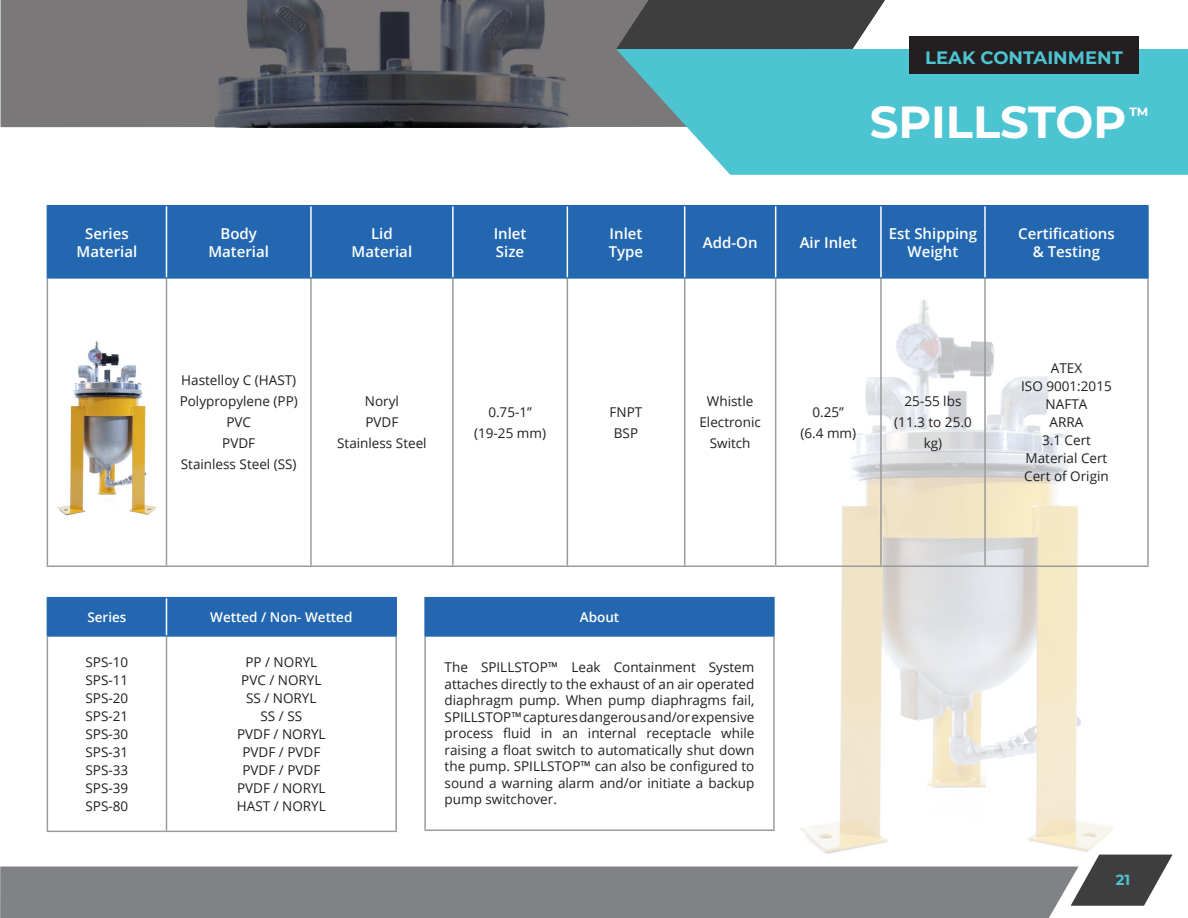
<style>
.page{position:relative;width:1188px;height:918px;background:#fff}
.page>*{position:absolute;margin:0;border:0;box-sizing:border-box;transform-origin:0 0}
.t1{font:700 45px "Montserrat";color:#fff}
.t2{font:700 18px "Montserrat";color:#4dc4d1}
.t3{font:600 15px/18px "Open Sans";color:#fff;text-align:center}
.t4{font:700 14.7px "Montserrat";color:#4dc4d1}
.t5{font:13.5px/18px "Open Sans";color:#231f20;text-align:center}
.t6{font:600 13.5px "Open Sans";color:#fff}
.t7{font:700 12px "Montserrat";color:#fff}
</style>
<div class="page">
<img style="left:714px;top:279px;width:459px;height:588px">
<hr style="left:0;top:0;width:1px;height:127px;background:#231f20">
<hr style="left:0;top:867px;width:1px;height:51px;background:#808285">
<div style="left:1px;top:867px;width:1070px;height:51px;background:#808285"></div>
<svg style="left:1071px;top:855px;width:102px;height:51px"></svg>
<div style="left:48px;top:206px;width:1099px;height:71px;background:#2367b0"></div>
<hr style="left:47px;top:279px;width:1px;height:287px;background:#9a9b9b">
<hr style="left:166px;top:279px;width:1px;height:287px;background:#9a9b9b">
<hr style="left:310px;top:279px;width:2px;height:287px;background:#9a9b9b">
<hr style="left:452px;top:279px;width:2px;height:287px;background:#9a9b9b">
<hr style="left:567px;top:279px;width:1px;height:287px;background:#9a9b9b">
<hr style="left:684px;top:279px;width:1px;height:287px;background:#9a9b9b">
<hr style="left:775px;top:279px;width:1px;height:287px;background:#9a9b9b">
<hr style="left:880px;top:279px;width:2px;height:287px;background:#9a9b9b">
<hr style="left:984px;top:279px;width:2px;height:287px;background:#9a9b9b">
<hr style="left:1147px;top:279px;width:2px;height:287px;background:#9a9b9b">
<hr style="left:47px;top:565px;width:729px;height:2px;background:#9a9b9b">
<hr style="left:776px;top:565px;width:209px;height:2px;background:#9a9b9b">
<hr style="left:985px;top:565px;width:164px;height:2px;background:#9a9b9b">
<hr style="left:47px;top:205px;width:120px;height:1px;background:#2367b0">
<hr style="left:47px;top:206px;width:1px;height:71px;background:#2367b0">
<hr style="left:166px;top:205px;width:610px;height:1px;background:#2367b0">
<hr style="left:776px;top:205px;width:209px;height:1px;background:#2367b0">
<hr style="left:985px;top:205px;width:164px;height:1px;background:#2367b0">
<hr style="left:1147px;top:206px;width:2px;height:71px;background:#2367b0">
<hr style="left:47px;top:277px;width:729px;height:2px;background:#2367b0">
<hr style="left:776px;top:277px;width:209px;height:2px;background:#2367b0">
<hr style="left:985px;top:277px;width:164px;height:2px;background:#2367b0">
<hr style="left:166px;top:206px;width:1px;height:71px;background:#fff">
<hr style="left:310px;top:206px;width:2px;height:71px;background:#fff">
<hr style="left:452px;top:206px;width:2px;height:71px;background:#fff">
<hr style="left:567px;top:206px;width:1px;height:71px;background:#fff">
<hr style="left:684px;top:206px;width:1px;height:71px;background:#fff">
<hr style="left:775px;top:206px;width:1px;height:71px;background:#fff">
<hr style="left:880px;top:206px;width:2px;height:71px;background:#fff">
<hr style="left:984px;top:206px;width:2px;height:71px;background:#fff">
<svg style="left:1px;top:0;width:615px;height:127px;background:#646468"></svg>
<svg style="left:616px;top:0;width:269px;height:49px;background:#4d4d4e"></svg>
<svg style="left:616px;top:49px;width:572px;height:126px;background:#5bc4d0"></svg>
<div style="left:910px;top:36px;width:229px;height:38px;background:#231f20"></div>
<div style="left:48px;top:598px;width:347px;height:37px;background:#2367b0"></div>
<hr style="left:47px;top:637px;width:1px;height:194px;background:#9a9b9b">
<hr style="left:166px;top:637px;width:1px;height:194px;background:#9a9b9b">
<hr style="left:395px;top:637px;width:2px;height:194px;background:#9a9b9b">
<hr style="left:47px;top:831px;width:350px;height:1px;background:#9a9b9b">
<hr style="left:47px;top:597px;width:120px;height:1px;background:#2367b0">
<hr style="left:47px;top:598px;width:1px;height:37px;background:#2367b0">
<hr style="left:166px;top:597px;width:231px;height:1px;background:#2367b0">
<hr style="left:395px;top:598px;width:2px;height:37px;background:#2367b0">
<hr style="left:47px;top:635px;width:350px;height:2px;background:#2367b0">
<hr style="left:166px;top:598px;width:1px;height:37px;background:#fff">
<div style="left:425px;top:598px;width:349px;height:38px;background:#2367b0"></div>
<hr style="left:424px;top:637px;width:2px;height:193px;background:#9a9b9b">
<hr style="left:773px;top:637px;width:2px;height:193px;background:#9a9b9b">
<hr style="left:424px;top:829px;width:351px;height:2px;background:#9a9b9b">
<hr style="left:424px;top:597px;width:351px;height:1px;background:#2367b0">
<hr style="left:424px;top:598px;width:2px;height:37px;background:#2367b0">
<hr style="left:773px;top:598px;width:2px;height:37px;background:#2367b0">
<hr style="left:424px;top:635px;width:351px;height:2px;background:#2367b0">
<img style="left:57px;top:341px;width:100px;height:175px">
<h2 class="t2" style="left:925px;top:49px;width:199px">LEAK CONTAINMENT</h2>
<h1 class="t1" style="left:870px;top:100px;width:258px">SPILLSTOP</h1>
<p class="t7" style="left:1130px;top:105px;width:20px">TM</p>
<p class="t3" style="left:77px;top:226px;width:62px">Series<br>Material</p>
<p class="t3" style="left:208px;top:226px;width:62px">Body<br>Material</p>
<p class="t3" style="left:352px;top:226px;width:62px">Lid<br>Material</p>
<p class="t3" style="left:494px;top:226px;width:34px;text-align:left">Inlet<br>Size</p>
<p class="t3" style="left:609px;top:226px;width:36px;text-align:left">Inlet<br>Type</p>
<p class="t3" style="left:703px;top:235px;width:56px">Add-On</p>
<p class="t3" style="left:800px;top:235px;width:59px">Air Inlet</p>
<p class="t3" style="left:889px;top:226px;width:90px">Est Shipping<br>Weight</p>
<p class="t3" style="left:1018px;top:224px;width:98px">Certifications &amp; Testing</p>
<p class="t5" style="left:180px;top:371px;width:120px;line-height:21px">Hastelloy C (HAST)<br>Polypropylene (PP)<br>PVC<br>PVDF<br>Stainless Steel (SS)</p>
<p class="t5" style="left:337px;top:392px;width:91px;line-height:21px">Noryl<br>PVDF<br>Stainless Steel</p>
<p class="t5" style="left:474px;top:403px;width:73px;line-height:21px">0.75-1” (19-25 mm)</p>
<p class="t5" style="left:610px;top:403px;width:34px;line-height:21px">FNPT<br>BSP</p>
<p class="t5" style="left:699px;top:392px;width:63px;line-height:21px">Whistle<br>Electronic<br>Switch</p>
<p class="t5" style="left:800px;top:403px;width:57px;line-height:21px">0.25” (6.4 mm)</p>
<p class="t5" style="left:894px;top:392px;width:79px;line-height:21px">25-55 lbs (11.3 to 25.0 kg)</p>
<p class="t6" style="left:87px;top:612px;width:41px">Series</p>
<p class="t6" style="left:210px;top:612px;width:144px">Wetted / Non- Wetted</p>
<p class="t5" style="left:86px;top:654px;width:44px;text-align:justify">SPS-10<br>SPS-11<br>SPS-20<br>SPS-21<br>SPS-30<br>SPS-31<br>SPS-33<br>SPS-39<br>SPS-80</p>
<p class="t5" style="left:237px;top:654px;width:90px">PP / NORYL<br>PVC / NORYL<br>SS / NORYL<br>SS / SS<br>PVDF / NORYL<br>PVDF / PVDF<br>PVDF / PVDF<br>PVDF / NORYL<br>HAST / NORYL</p>
<p class="t6" style="left:580px;top:612px;width:41px">About</p>
<p class="t5" style="left:445px;top:660px;width:311px;line-height:16.5px;text-align:justify">The SPILLSTOP™ Leak Containment System attaches directly to the exhaust of an air operated diaphragm pump. When pump diaphragms fail, SPILLSTOP™ captures dangerous and/or expensive process fluid in an internal receptacle while raising a float switch to automatically shut down the pump. SPILLSTOP™ can also be configured to sound a warning alarm and/or initiate a backup pump switchover.</p>
<p class="t5" style="left:1021px;top:361px;width:92px">ATEX<br>ISO 9001:2015<br>NAFTA<br>ARRA<br>3.1 Cert<br>Material Cert<br>Cert of Origin</p>
<p class="t4" style="left:1116px;top:873px;width:16px">21</p>
</div>
